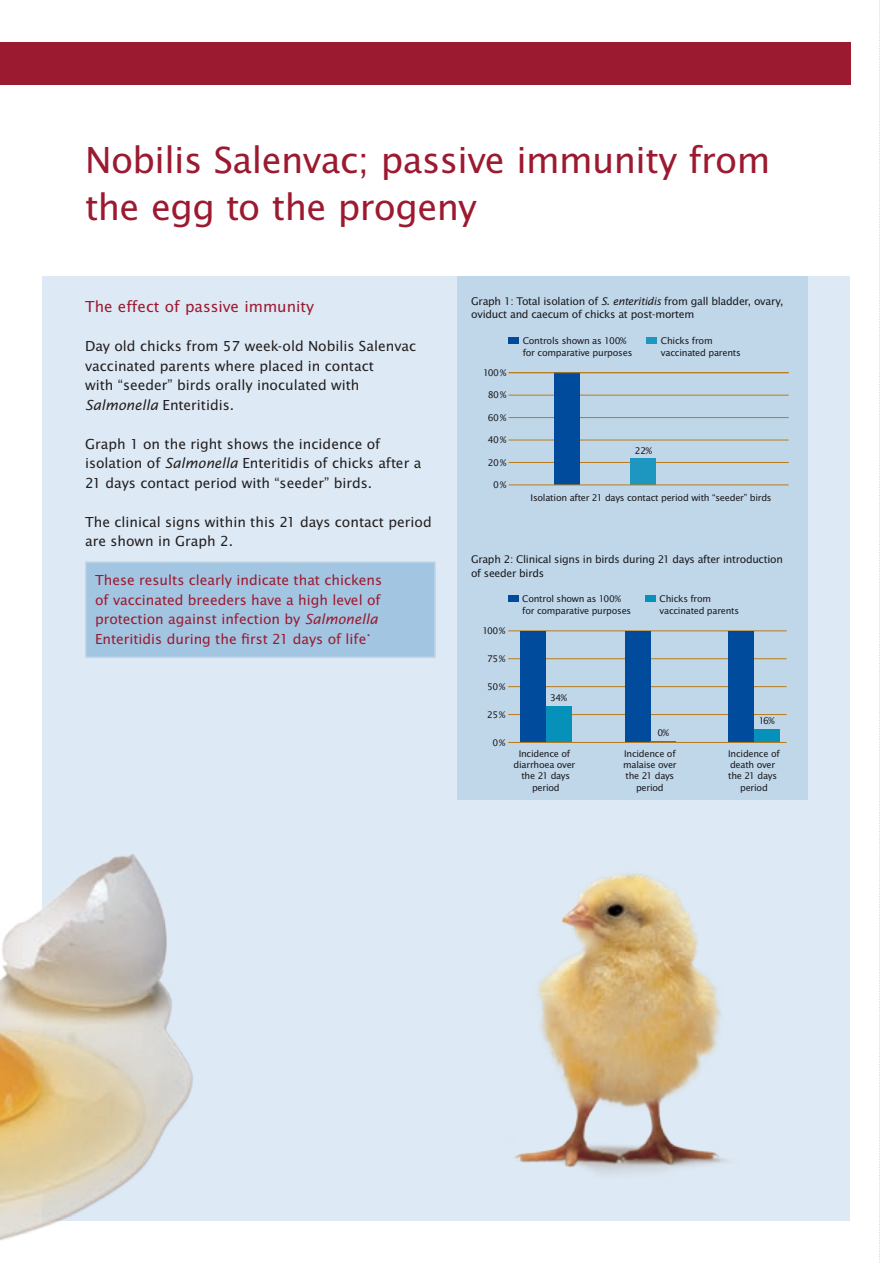
<style>
.page{position:relative;width:893px;height:1263px;background:#fff}
.page>*{position:absolute;margin:0;border:0;box-sizing:border-box;transform-origin:0 0}
.t1{font:39px/46.8px "Lucida Sans AK";letter-spacing:-.015em;color:#9c1a30}
.t2{font:16.5px "Lucida Sans AK";color:#9c1a30}
.t3{font:15px/19.5px "Lucida Sans AK";color:#231f20}
.t4{font:15px/19.5px "Lucida Sans AK";color:#9c1a30}
.t5{font:11.4px/13.8px "Lucida Sans AK";letter-spacing:-.025em;color:#231f20}
.t6{font:10.05px/11.4px "Lucida Sans AK";letter-spacing:-.025em;color:#231f20}
.s1{font-style:italic}
</style>
<div class="page">
<div style="left:0;top:43px;width:850px;height:42px;background:#9c1a30"></div>
<div style="left:43px;top:276px;width:807px;height:944px;background:#dde9f4"></div>
<div style="left:458px;top:276px;width:350px;height:524px;background:#c0d7ea"></div>
<hr style="left:508px;top:417px;width:281px;height:1px;background:#f7931d">
<hr style="left:508px;top:395px;width:281px;height:1px;background:#f7931d">
<hr style="left:508px;top:440px;width:281px;height:1px;background:#f7931d">
<hr style="left:508px;top:462px;width:281px;height:1px;background:#f7931d">
<div style="left:508px;top:337px;width:11px;height:7px;background:#004b9c"></div>
<div style="left:647px;top:337px;width:10px;height:7px;background:#1d97bf"></div>
<div style="left:554px;top:372px;width:26px;height:113px;background:#004b9c"></div>
<div style="left:631px;top:458px;width:25px;height:27px;background:#1d97bf"></div>
<hr style="left:508px;top:485px;width:281px;height:1px;background:#f7931d">
<hr style="left:508px;top:372px;width:281px;height:1px;background:#f7931d">
<hr style="left:508px;top:631px;width:279px;height:1px;background:#f7931d">
<hr style="left:508px;top:658px;width:279px;height:1px;background:#f7931d">
<hr style="left:508px;top:686px;width:279px;height:1px;background:#f7931d">
<hr style="left:508px;top:714px;width:279px;height:1px;background:#f7931d">
<div style="left:508px;top:595px;width:10px;height:7px;background:#004b9c"></div>
<div style="left:646px;top:595px;width:10px;height:7px;background:#0691bb"></div>
<div style="left:520px;top:631px;width:26px;height:111px;background:#004b9c"></div>
<div style="left:546px;top:706px;width:25px;height:36px;background:#0691bb"></div>
<div style="left:625px;top:631px;width:25px;height:111px;background:#004b9c"></div>
<svg style="left:650px;top:741px;width:26px;height:1px"></svg>
<div style="left:728px;top:631px;width:26px;height:111px;background:#004b9c"></div>
<div style="left:754px;top:729px;width:26px;height:13px;background:#0691bb"></div>
<hr style="left:508px;top:742px;width:279px;height:1px;background:#f7931d">
<img style="left:0;top:816px;width:214px;height:425px">
<img style="left:515px;top:873px;width:212px;height:301px">
<div style="left:86px;top:562px;width:349px;height:95px;background:#a2c5e2"></div>
<div style="left:85px;top:561px;width:351px;height:97px;border:2px solid #c0d7ea"></div>
<h1 class="t1" style="left:85px;top:137px;width:687px">Nobilis Salenvac; passive immunity from the egg to the progeny</h1>
<h2 class="t2" style="left:85px;top:298px;width:231px">The effect of passive immunity</h2>
<h3 class="t3" style="left:85px;top:336px;width:333px">Day old chicks from 57 week-old Nobilis Salenvac vaccinated parents where placed in contact<br>with “seeder” birds orally inoculated with <span class="s1">Salmonella</span> Enteritidis.</h3>
<h3 class="t3" style="left:85px;top:434px;width:338px">Graph 1 on the right shows the incidence of isolation of <span class="s1">Salmonella</span> Enteritidis of chicks after a<br>21 days contact period with “seeder” birds.</h3>
<h3 class="t3" style="left:85px;top:512px;width:348px">The clinical signs within this 21 days contact period are shown in Graph 2.</h3>
<h3 class="t4" style="left:95px;top:570px;width:289px">These results clearly indicate that chickens of vaccinated breeders have a high level of protection against infection by <span class="s1">Salmonella </span>Enteritidis during the first 21 days of life</h3>
<h3 class="t4" style="left:366px;top:621px;width:6px">.</h3>
<p class="t5" style="left:471px;top:294px;width:314px">Graph 1: Total isolation of <span class="s1">S. enteritidis</span> from gall bladder, ovary, oviduct and caecum of chicks at post-mortem</p>
<p class="t6" style="left:523px;top:335px;width:111px;line-height:12px">Controls shown as 100% for comparative purposes</p>
<p class="t6" style="left:661px;top:335px;width:81px;line-height:12px">Chicks from vaccinated parents</p>
<p class="t6" style="left:483px;top:367px;width:24px">100%</p>
<p class="t6" style="left:488px;top:389px;width:20px">80%</p>
<p class="t6" style="left:488px;top:434px;width:20px">40%</p>
<p class="t6" style="left:488px;top:457px;width:20px">20%</p>
<p class="t6" style="left:488px;top:412px;width:20px">60%</p>
<p class="t6" style="left:493px;top:479px;width:15px">0%</p>
<p class="t6" style="left:635px;top:445px;width:18px">22%</p>
<p class="t6" style="left:531px;top:492px;width:243px">Isolation after 21 days contact period with “seeder” birds</p>
<p class="t5" style="left:471px;top:553px;width:313px">Graph 2: Clinical signs in birds during 21 days after introduction of seeder birds</p>
<p class="t6" style="left:522px;top:593px;width:111px;line-height:12px">Control shown as 100% for comparative purposes</p>
<p class="t6" style="left:483px;top:625px;width:24px">100%</p>
<p class="t6" style="left:487px;top:653px;width:20px">75%</p>
<p class="t6" style="left:487px;top:681px;width:20px">50%</p>
<p class="t6" style="left:487px;top:709px;width:20px">25%</p>
<p class="t6" style="left:492px;top:736px;width:14px">0%</p>
<p class="t6" style="left:514px;top:748px;width:63px;text-align:center">Incidence of diarrhoea over the 21 days period</p>
<p class="t6" style="left:623px;top:748px;width:55px;text-align:center">Incidence of malaise over the 21 days period</p>
<p class="t6" style="left:728px;top:748px;width:53px;text-align:center">Incidence of death over the 21 days period</p>
<p class="t6" style="left:660px;top:593px;width:81px;line-height:12px">Chicks from vaccinated parents</p>
<p class="t6" style="left:550px;top:692px;width:18px">34%</p>
<p class="t6" style="left:759px;top:715px;width:17px">16%</p>
<p class="t6" style="left:657px;top:727px;width:13px">0%</p>
</div>
